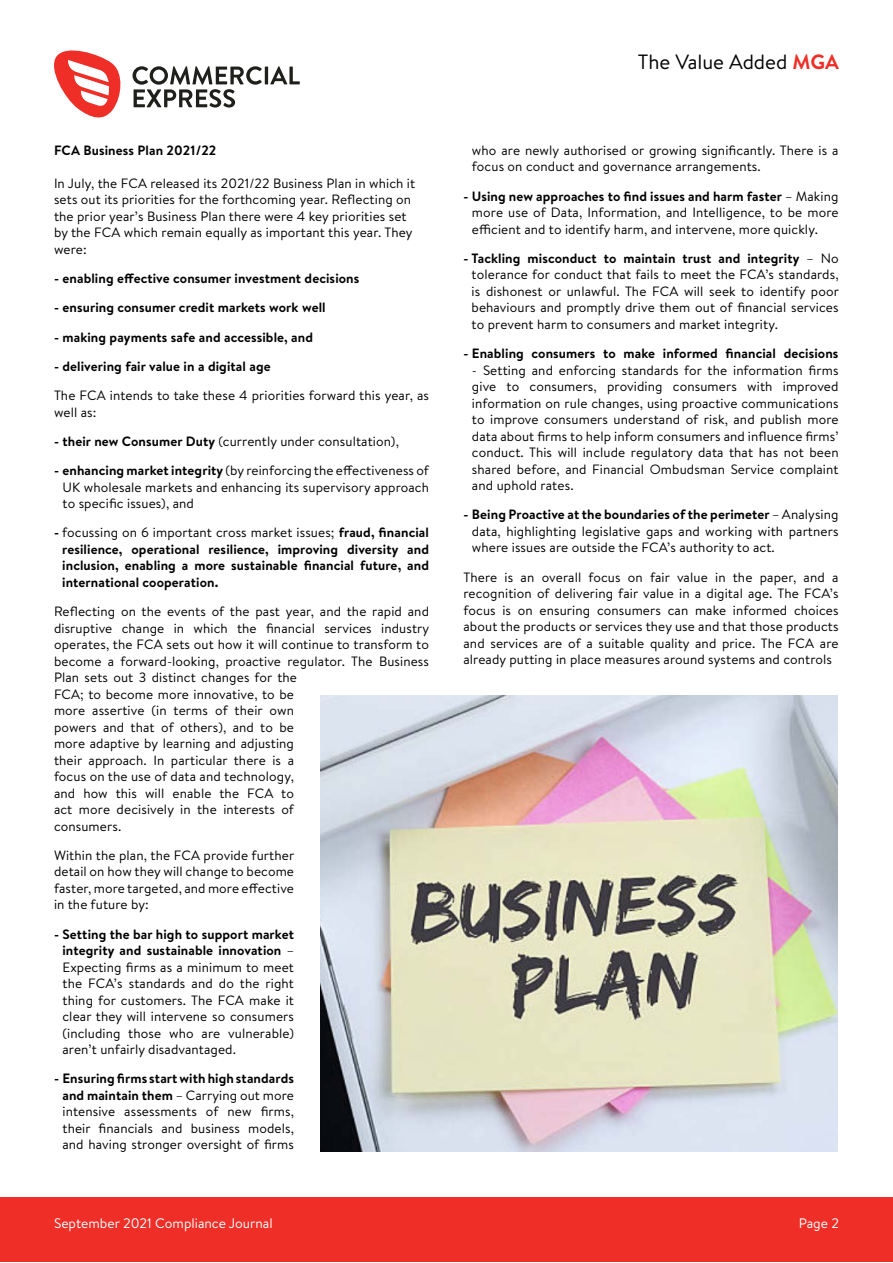
<style>
.page{position:relative;width:893px;height:1263px;background:#fff}
.page>*{position:absolute;margin:0;border:0;box-sizing:border-box;transform-origin:0 0}
.t1{font:20.7px "Brandon Text";color:#000}
.t2{font:13.8px "Brandon Text";color:#fff}
.t3{font:13.5px/16.5px "Brandon Text";letter-spacing:.01em;color:#000;text-align:justify}
.t4{font:700 13.5px/16.5px "Brandon Text";letter-spacing:.01em;color:#000;text-align:justify}
.s1{font-weight:700}
.s2{font-weight:400}
.s3{font-weight:700;color:#ee2e27}
</style>
<div class="page">
<svg style="left:54px;top:50px;width:67px;height:68px"></svg>
<hr style="left:265px;top:67px;width:3px;height:17px;background:#1f1f1b">
<svg style="left:270px;top:66px;width:30px;height:18px"></svg>
<svg style="left:133px;top:66px;width:129px;height:42px"></svg>
<img style="left:320px;top:695px;width:518px;height:456px">
<div style="left:0;top:1197px;width:893px;height:65px;background:#ee2e27"></div>
<p class="t4" style="left:54px;top:142px;width:164px">FCA Business Plan 2021/22</p>
<p class="t3" style="left:54px;top:174px;width:363px;text-align:left">In July, the FCA released its 2021/22 Business Plan in which it sets out its priorities for the forthcoming year. Reflecting on the prior year’s Business Plan there were 4 key priorities set by the FCA which remain equally as important this year. They were:</p>
<p class="t4" style="left:54px;top:270px;width:307px">- enabling effective consumer investment decisions</p>
<p class="t4" style="left:54px;top:299px;width:273px">- ensuring consumer credit markets work well</p>
<p class="t4" style="left:54px;top:328px;width:261px">- making payments safe and accessible, and</p>
<p class="t4" style="left:54px;top:358px;width:218px">- delivering fair value in a digital age</p>
<p class="t3" style="left:54px;top:387px;width:377px">The FCA intends to take these 4 priorities forward this year, as well as:</p>
<p class="t3" style="left:54px;top:432px;width:346px"><span class="s1">- their new Consumer Duty</span> (currently under consultation),</p>
<p class="t3" style="left:62px;top:462px;width:368px;text-indent:-8px"><span class="s1">- enhancing market integrity</span> (by reinforcing the effectiveness of UK wholesale markets and enhancing its supervisory approach to specific issues), and</p>
<p class="t4" style="left:62px;top:524px;width:368px;text-indent:-8px">- <span class="s2">focussing on 6 important cross market issues;</span> fraud, financial resilience, operational resilience, improving diversity and inclusion, enabling a more sustainable financial future, and international cooperation.</p>
<p class="t3" style="left:54px;top:603px;width:377px;text-align:left">Reflecting on the events of the past year, and the rapid and disruptive change in which the financial services industry operates, the FCA sets out how it will continue to transform to become a forward-looking, proactive regulator. The Business Plan sets out 3 distinct changes for the<br>FCA; to become more innovative, to be<br>more assertive (in terms of their own<br>powers and that of others), and to be<br>more adaptive by learning and adjusting<br>their approach. In particular there is a<br>focus on the use of data and technology,<br>and how this will enable the FCA to<br>act more decisively in the interests of<br>consumers.</p>
<p class="t3" style="left:54px;top:846px;width:242px">Within the plan, the FCA provide further detail on how they will change to become faster, more targeted, and more effective in the future by:</p>
<p class="t3" style="left:62px;top:925px;width:233px;text-indent:-8px"><span class="s1">- Setting the bar high to support market integrity and sustainable innovation</span> – Expecting firms as a minimum to meet the FCA’s standards and do the right thing for customers. The FCA make it clear they will intervene so consumers (including those who are vulnerable) aren’t unfairly disadvantaged.</p>
<p class="t3" style="left:62px;top:1070px;width:233px;text-indent:-8px"><span class="s1">- Ensuring firms start with high standards and maintain them</span> – Carrying out more intensive assessments of new firms, their financials and business models, and having stronger oversight of firms</p>
<h1 class="t1" style="left:638px;top:47px;width:203px">The Value Added <span class="s3">MGA</span></h1>
<p class="t3" style="left:472px;top:141px;width:368px">who are newly authorised or growing significantly. There is a focus on conduct and governance arrangements.</p>
<p class="t3" style="left:472px;top:187px;width:368px;text-indent:-8px"><span class="s1">- Using new approaches to find issues and harm faster</span> – Making more use of Data, Information, and Intelligence, to be more efficient and to identify harm, and intervene, more quickly.</p>
<p class="t3" style="left:472px;top:249px;width:369px;text-indent:-8px"><span class="s1">- Tackling misconduct to maintain trust and integrity</span> – No tolerance for conduct that fails to meet the FCA’s standards, is dishonest or unlawful. The FCA will seek to identify poor behaviours and promptly drive them out of financial services to prevent harm to consumers and market integrity.</p>
<p class="t4" style="left:463px;top:345px;width:377px">- Enabling consumers to make informed financial decisions</p>
<p class="t3" style="left:472px;top:361px;width:368px">- Setting and enforcing standards for the information firms give to consumers, providing consumers with improved information on rule changes, using proactive communications to improve consumers understand of risk, and publish more data about firms to help inform consumers and influence firms’ conduct. This will include regulatory data that has not been shared before, and Financial Ombudsman Service complaint and uphold rates.</p>
<p class="t3" style="left:472px;top:506px;width:368px;text-indent:-8px"><span class="s1">- Being Proactive at the boundaries of the perimeter</span> – Analysing data, highlighting legislative gaps and working with partners where issues are outside the FCA’s authority to act.</p>
<p class="t3" style="left:463px;top:568px;width:377px">There is an overall focus on fair value in the paper, and a recognition of delivering fair value in a digital age. The FCA’s focus is on ensuring consumers can make informed choices about the products or services they use and that those products and services are of a suitable quality and price. The FCA are already putting in place measures around systems and controls</p>
<p class="t2" style="left:54px;top:1214px;width:220px">September 2021 Compliance Journal</p>
<p class="t2" style="left:799px;top:1214px;width:42px">Page 2</p>
</div>
